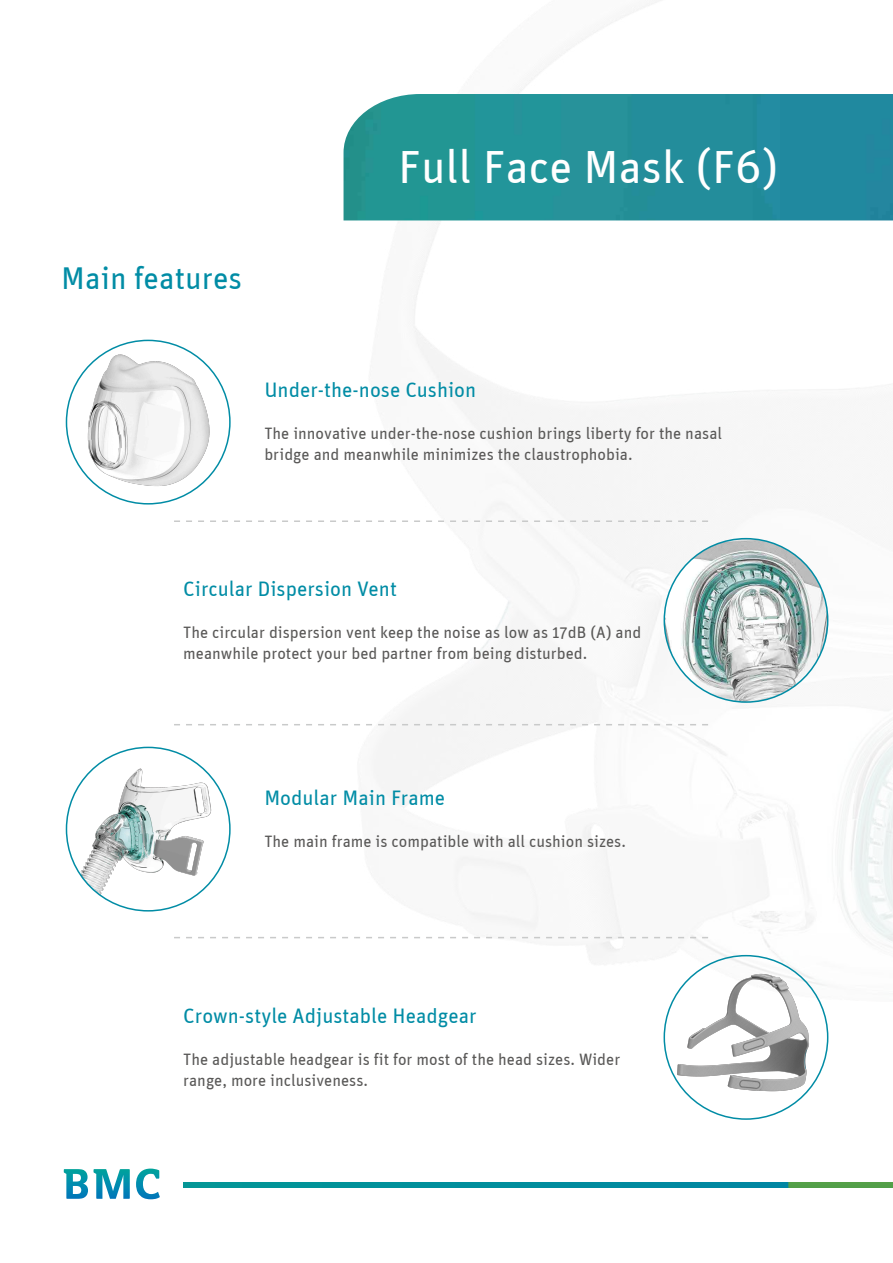
<style>
.page{position:relative;width:893px;height:1263px;background:#fff}
.page>*{position:absolute;margin:0;border:0;box-sizing:border-box;transform-origin:0 0}
.t1{font:46.5px "Unit";color:#fff}
.t2{font:31.5px "Unit";color:#018ca5}
.t3{font:21px "Unit";color:#018ca5}
.t4{font:16.5px/21px "Unit";color:#595857}
</style>
<div class="page">
<img style="left:63px;top:0;width:830px;height:1200px">
<svg style="left:64px;top:1168px;width:96px;height:31px"></svg>
<img style="left:344px;top:94px;width:549px;height:126px">
<div style="left:183px;top:1183px;width:710px;height:5px;background:#008e9c"></div>
<svg style="left:788px;top:1183px;width:105px;height:5px"></svg>
<svg style="left:174px;top:520px;width:538px;height:2px"></svg>
<svg style="left:174px;top:937px;width:538px;height:1px"></svg>
<svg style="left:174px;top:724px;width:538px;height:1px"></svg>
<img style="left:664px;top:539px;width:164px;height:163px;border-radius:82px">
<img style="left:85px;top:350px;width:129px;height:144px">
<img style="left:676px;top:970px;width:136px;height:127px">
<img style="left:67px;top:765px;width:147px;height:146px">
<h2 class="t2" style="left:61px;top:259px;width:183px">Main features</h2>
<h1 class="t1" style="left:398px;top:140px;width:382px">Full Face Mask (F6)</h1>
<p class="t3" style="left:264px;top:378px;width:213px">Under-the-nose Cushion</p>
<p class="t4" style="left:264px;top:423px;width:459px">The innovative under-the-nose cushion brings liberty for the nasal bridge and meanwhile minimizes the claustrophobia.</p>
<p class="t3" style="left:183px;top:577px;width:215px">Circular Dispersion Vent</p>
<p class="t4" style="left:183px;top:622px;width:460px">The circular dispersion vent keep the noise as low as 17dB (A) and meanwhile protect your bed partner from being disturbed.</p>
<p class="t3" style="left:264px;top:785px;width:182px">Modular Main Frame</p>
<p class="t4" style="left:264px;top:830px;width:363px">The main frame is compatible with all cushion sizes.</p>
<p class="t3" style="left:183px;top:1004px;width:295px">Crown-style Adjustable Headgear</p>
<p class="t4" style="left:183px;top:1049px;width:439px">The adjustable headgear is fit for most of the head sizes. Wider range, more inclusiveness.</p>
</div>
